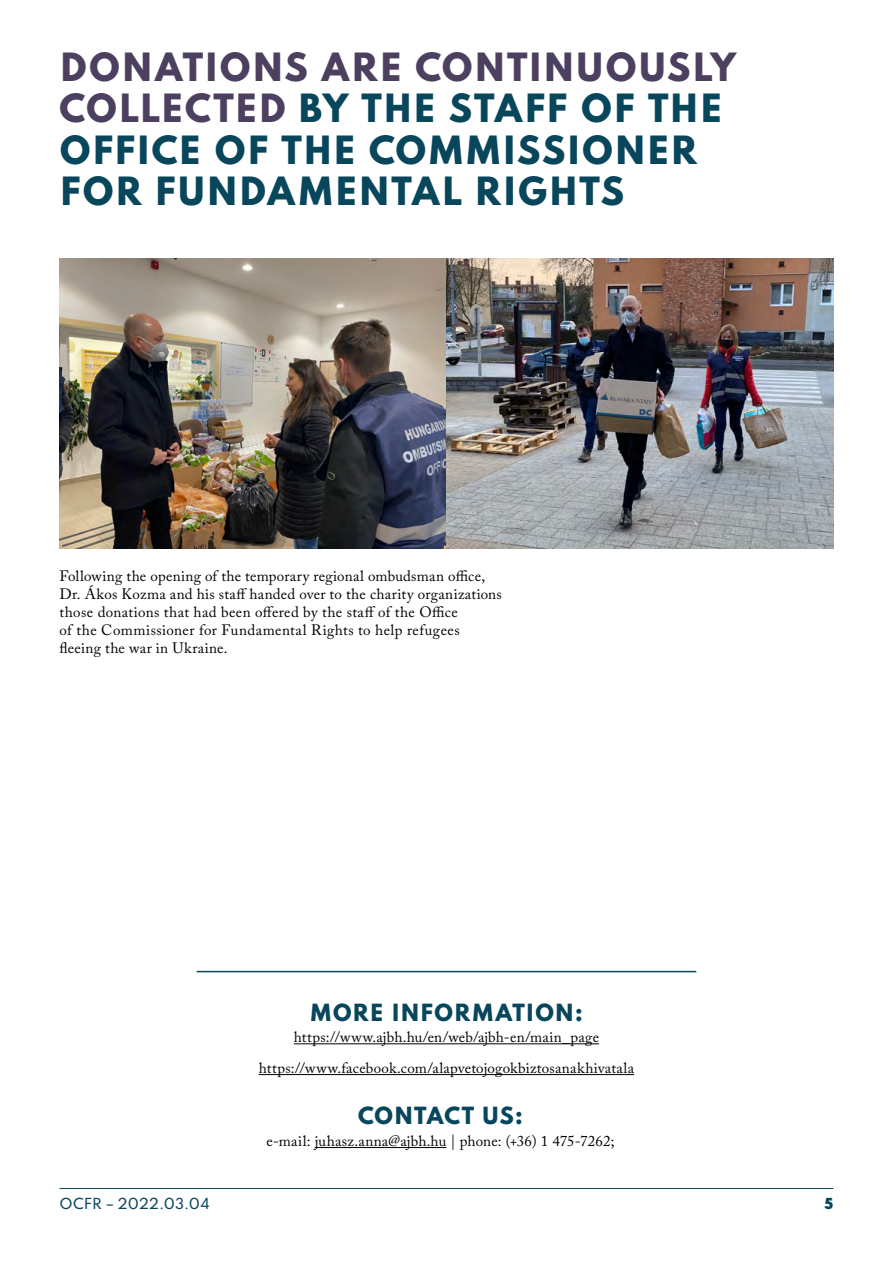
<style>
.page{position:relative;width:893px;height:1263px;background:#fff}
.page>*{position:absolute;margin:0;border:0;box-sizing:border-box;transform-origin:0 0}
.t1{font:800 34.5px/41.4px "Spartan";letter-spacing:.03em;color:#08465c}
.t2{font:800 21px "Spartan";letter-spacing:.035em;color:#08465c}
.t3{font:15px/18px "Adobe Caslon Pro";letter-spacing:.02em;color:#000}
.t4{font:500 13.5px "Spartan";letter-spacing:.01em;color:#08465c}
.t5{font:900 13.5px "Spartan";color:#08465c}
.s1{color:#4c3f5f}
</style>
<div class="page">
<img style="left:60px;top:258px;width:773px;height:290px">
<hr style="left:294px;top:1043px;width:305px;height:1px;background:#000">
<hr style="left:259px;top:1074px;width:375px;height:1px;background:#000">
<hr style="left:315px;top:1147px;width:131px;height:1px;background:#000">
<hr style="left:197px;top:971px;width:499px;height:1px;background:#08465c">
<hr style="left:60px;top:1188px;width:773px;height:1px;background:#08465c">
<h1 class="t1" style="left:59px;top:45px;width:678px"><span class="s1">DONATIONS ARE CONTINUOUSLY<br>COLLECTED</span> BY THE STAFF OF THE<br>OFFICE OF THE COMMISSIONER<br>FOR FUNDAMENTAL RIGHTS</h1>
<p class="t3" style="left:60px;top:566px;width:444px">Following the opening of the temporary regional ombudsman office, Dr. Ákos Kozma and his staff handed over to the charity organizations those donations that had been offered by the staff of the Office<br>of the Commissioner for Fundamental Rights to help refugees fleeing the war in Ukraine.</p>
<h2 class="t2" style="left:310px;top:996px;width:275px">MORE INFORMATION:</h2>
<p class="t3" style="left:259px;top:1022px;width:377px;line-height:30.8px;text-align:center">https://www.ajbh.hu/en/web/ajbh-en/main_page https://www.facebook.com/alapvetojogokbiztosanakhivatala</p>
<h2 class="t2" style="left:358px;top:1100px;width:167px">CONTACT US:</h2>
<p class="t3" style="left:266px;top:1132px;width:350px">e-mail: juhasz.anna@ajbh.hu | phone: (+36) 1 475-7262;</p>
<p class="t4" style="left:60px;top:1193px;width:152px">OCFR – 2022.03.04</p>
<p class="t5" style="left:825px;top:1193px;width:10px">5</p>
</div>
